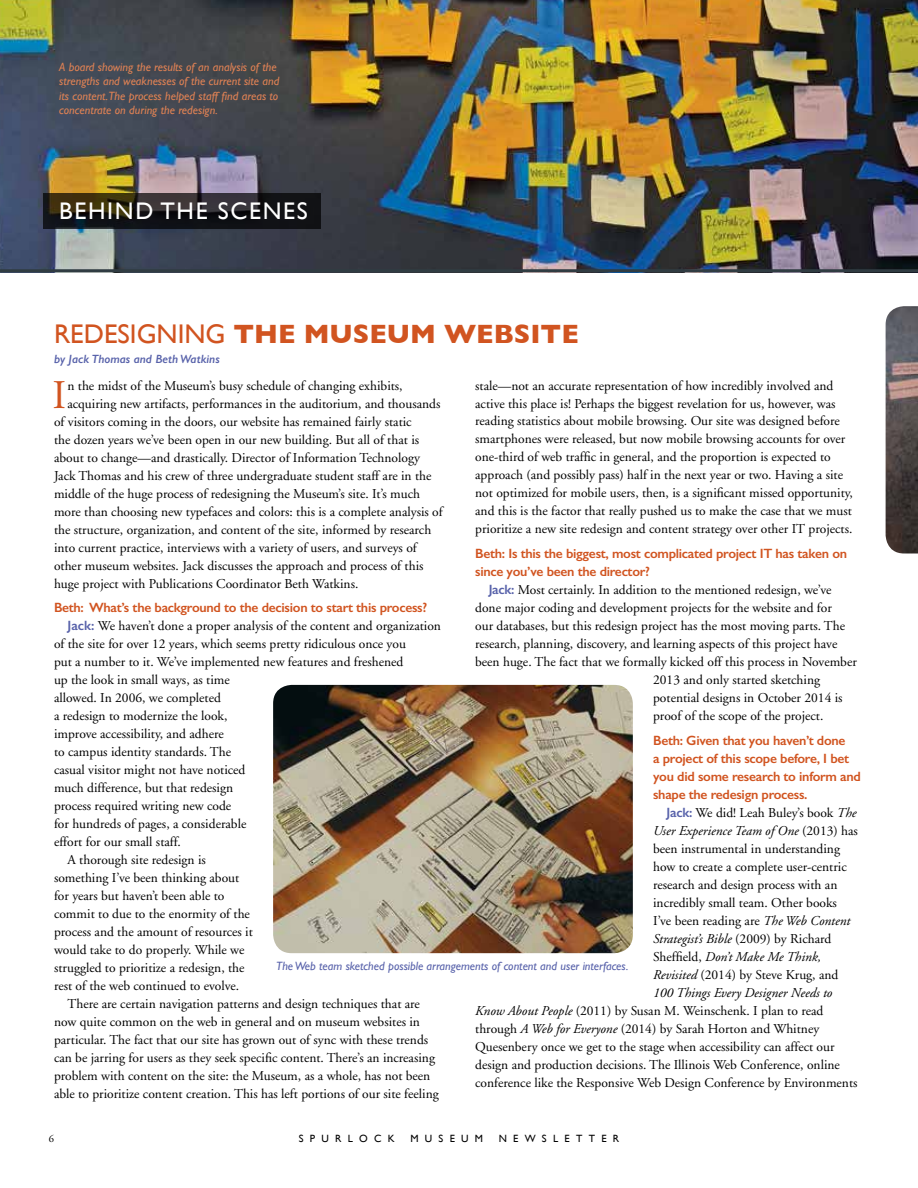
<style>
.page{position:relative;width:918px;height:1188px;background:#fff}
.page>*{position:absolute;margin:0;border:0;box-sizing:border-box;transform-origin:0 0}
.t1{font:40.65px "Adobe Garamond";color:#d15420}
.t2{font:700 27px "Gill Sans";color:#d15420}
.t3{font:24px "Gill Sans";letter-spacing:.07em;color:#fff}
.t4{font:13.5px/18px "Adobe Garamond";color:#000}
.t5{font:600 13.5px/18px "Gill Sans";letter-spacing:-.02em;color:#d15420}
.t6{font:italic 13.5px "Adobe Garamond";color:#000}
.t7{font:italic 12px/14.4px "Gill Sans";color:#de8154}
.t8{font:italic 12px "Gill Sans";color:#5862aa}
.t9{font:italic 600 12px "Gill Sans";color:#5862aa}
.t10{font:10.5px "Gill Sans";letter-spacing:.6em;color:#000}
.t11{font:10.5px "Adobe Garamond";color:#000}
.s1{font-weight:400}
.s2{font-family:"Gill Sans";font-weight:600;color:#5862aa}
.s3{font-style:italic}
.s4{font-style:normal}
</style>
<div class="page">
<img style="left:0;top:0;width:918px;height:269px">
<hr style="left:0;top:269px;width:918px;height:3px;background:#303c42">
<img style="left:273px;top:685px;width:360px;height:268px">
<svg style="left:44px;top:193px;width:277px;height:36px;fill:#111215"></svg>
<img style="left:886px;top:306px;width:32px;height:248px">
<p class="t7" style="left:59px;top:60px;width:222px">A board showing the results of an analysis of the strengths and weaknesses of the current site and its content.The process helped staff find areas to concentrate on during the redesign.</p>
<h3 class="t3" style="left:59px;top:197px;width:250px">BEHIND THE SCENES</h3>
<h2 class="t2" style="left:54px;top:312px;width:526px"><span class="s1">REDESIGNING</span> THE MUSEUM WEBSITE</h2>
<p class="t9" style="left:54px;top:352px;width:167px">by Jack Thomas and Beth Watkins</p>
<p class="t4" style="left:475px;top:377px;width:379px">stale—not an accurate representation of how incredibly involved and active this place is! Perhaps the biggest revelation for us, however, was reading statistics about mobile browsing. Our site was designed before smartphones were released, but now mobile browsing accounts for over one-third of web traffic in general, and the proportion is expected to approach (and possibly pass) half in the next year or two. Having a site not optimized for mobile users, then, is a significant missed opportunity, and this is the factor that really pushed us to make the case that we must prioritize a new site redesign and content strategy over other IT projects.</p>
<p class="t5" style="left:475px;top:545px;width:374px">Beth: Is this the biggest, most complicated project IT has taken on since you’ve been the director?</p>
<p class="t4" style="left:489px;top:581px;width:344px"><span class="s2">Jack:</span> Most certainly. In addition to the mentioned redesign, we’ve</p>
<p class="t4" style="left:475px;top:599px;width:358px">done major coding and development projects for the website and for</p>
<p class="t4" style="left:475px;top:617px;width:371px">our databases, but this redesign project has the most moving parts. The</p>
<p class="t4" style="left:475px;top:635px;width:364px">research, planning, discovery, and learning aspects of this project have</p>
<p class="t4" style="left:475px;top:653px;width:383px">been huge. The fact that we formally kicked off this process in November</p>
<p class="t4" style="left:653px;top:671px;width:169px">2013 and only started sketching</p>
<p class="t4" style="left:653px;top:689px;width:191px">potential designs in October 2014 is</p>
<p class="t4" style="left:653px;top:707px;width:172px">proof of the scope of the project.</p>
<p class="t5" style="left:653px;top:731px;width:209px">Beth: Given that you haven’t done<br>a project of this scope before, I bet you did some research to inform and shape the redesign process.</p>
<p class="t4" style="left:667px;top:804px;width:191px"><span class="s2">Jack:</span> We did! Leah Buley’s book <span class="s3">The</span></p>
<p class="t6" style="left:653px;top:823px;width:206px">User Experience Team of One <span class="s4">(2013) has</span></p>
<p class="t4" style="left:653px;top:840px;width:188px">been instrumental in understanding</p>
<p class="t4" style="left:653px;top:858px;width:195px">how to create a complete user-centric</p>
<p class="t4" style="left:653px;top:876px;width:186px">research and design process with an</p>
<p class="t4" style="left:653px;top:894px;width:185px">incredibly small team. Other books</p>
<p class="t4" style="left:653px;top:912px;width:199px">I’ve been reading are <span class="s3">The Web Content</span></p>
<p class="t6" style="left:653px;top:931px;width:180px">Strategist’s Bible <span class="s4">(2009) by Richard</span></p>
<p class="t6" style="left:653px;top:949px;width:170px"><span class="s4">Sheffield,</span> Don’t Make Me Think,</p>
<p class="t4" style="left:653px;top:966px;width:187px"><span class="s3">Revisited</span> (2014) by Steve Krug, and</p>
<p class="t6" style="left:653px;top:985px;width:181px">100 Things Every Designer Needs to</p>
<p class="t4" style="left:475px;top:1002px;width:350px"><span class="s3">Know About People</span> (2011) by Susan M. Weinschenk. I plan to read</p>
<p class="t4" style="left:475px;top:1020px;width:346px">through <span class="s3">A Web for Everyone</span> (2014) by Sarah Horton and Whitney</p>
<p class="t4" style="left:475px;top:1038px;width:361px">Quesenbery once we get to the stage when accessibility can affect our</p>
<p class="t4" style="left:475px;top:1056px;width:366px">design and production decisions. The Illinois Web Conference, online</p>
<p class="t4" style="left:475px;top:1074px;width:384px">conference like the Responsive Web Design Conference by Environments</p>
<h1 class="t1" style="left:52px;top:373px;width:15px">I</h1>
<p class="t4" style="left:67px;top:377px;width:337px">n the midst of the Museum’s busy schedule of changing exhibits,</p>
<p class="t4" style="left:67px;top:395px;width:375px">acquiring new artifacts, performances in the auditorium, and thousands</p>
<p class="t4" style="left:54px;top:413px;width:359px">of visitors coming in the doors, our website has remained fairly static</p>
<p class="t4" style="left:54px;top:431px;width:367px">the dozen years we’ve been open in our new building. But all of that is</p>
<p class="t4" style="left:54px;top:449px;width:368px">about to change—and drastically. Director of Information Technology</p>
<p class="t4" style="left:54px;top:467px;width:379px">Jack Thomas and his crew of three undergraduate student staff are in the</p>
<p class="t4" style="left:54px;top:485px;width:368px">middle of the huge process of redesigning the Museum’s site. It’s much</p>
<p class="t4" style="left:54px;top:503px;width:390px">more than choosing new typefaces and colors: this is a complete analysis of</p>
<p class="t4" style="left:54px;top:521px;width:379px">the structure, organization, and content of the site, informed by research</p>
<p class="t4" style="left:54px;top:539px;width:364px">into current practice, interviews with a variety of users, and surveys of</p>
<p class="t4" style="left:54px;top:557px;width:371px">other museum websites. Jack discusses the approach and process of this</p>
<p class="t4" style="left:54px;top:575px;width:306px">huge project with Publications Coordinator Beth Watkins.</p>
<p class="t5" style="left:54px;top:599px;width:375px">Beth: What’s the background to the decision to start this process?</p>
<p class="t4" style="left:68px;top:617px;width:375px"><span class="s2">Jack:</span> We haven’t done a proper analysis of the content and organization</p>
<p class="t4" style="left:54px;top:635px;width:353px">of the site for over 12 years, which seems pretty ridiculous once you</p>
<p class="t4" style="left:54px;top:653px;width:351px">put a number to it. We’ve implemented new features and freshened</p>
<p class="t4" style="left:54px;top:671px;width:177px">up the look in small ways, as time</p>
<p class="t4" style="left:54px;top:689px;width:168px">allowed. In 2006, we completed</p>
<p class="t4" style="left:54px;top:707px;width:175px">a redesign to modernize the look,</p>
<p class="t4" style="left:54px;top:725px;width:171px">improve accessibility, and adhere</p>
<p class="t4" style="left:54px;top:743px;width:179px">to campus identity standards. The</p>
<p class="t4" style="left:54px;top:761px;width:193px">casual visitor might not have noticed</p>
<p class="t4" style="left:54px;top:779px;width:181px">much difference, but that redesign</p>
<p class="t4" style="left:54px;top:797px;width:179px">process required writing new code</p>
<p class="t4" style="left:54px;top:815px;width:194px">for hundreds of pages, a considerable</p>
<p class="t4" style="left:54px;top:833px;width:128px">effort for our small staff.</p>
<p class="t4" style="left:68px;top:851px;width:140px">A thorough site redesign is</p>
<p class="t4" style="left:54px;top:869px;width:187px">something I’ve been thinking about</p>
<p class="t4" style="left:54px;top:887px;width:172px">for years but haven’t been able to</p>
<p class="t4" style="left:54px;top:905px;width:197px">commit to due to the enormity of the</p>
<p class="t4" style="left:54px;top:923px;width:200px">process and the amount of resources it</p>
<p class="t4" style="left:54px;top:941px;width:192px">would take to do properly. While we</p>
<p class="t4" style="left:54px;top:959px;width:192px">struggled to prioritize a redesign, the</p>
<p class="t4" style="left:54px;top:977px;width:187px">rest of the web continued to evolve.</p>
<p class="t4" style="left:68px;top:995px;width:354px">There are certain navigation patterns and design techniques that are</p>
<p class="t4" style="left:54px;top:1013px;width:367px">now quite common on the web in general and on museum websites in</p>
<p class="t4" style="left:54px;top:1031px;width:376px">particular. The fact that our site has grown out of sync with these trends</p>
<p class="t4" style="left:54px;top:1049px;width:383px">can be jarring for users as they seek specific content. There’s an increasing</p>
<p class="t4" style="left:54px;top:1067px;width:378px">problem with content on the site: the Museum, as a whole, has not been</p>
<p class="t4" style="left:54px;top:1085px;width:386px">able to prioritize content creation. This has left portions of our site feeling</p>
<p class="t8" style="left:276px;top:959px;width:354px">The Web team sketched possible arrangements of content and user interfaces.</p>
<p class="t11" style="left:49px;top:1133px;width:7px">6</p>
<p class="t10" style="left:299px;top:1133px;width:98px">SPURLOCK</p>
<p class="t10" style="left:410px;top:1133px;width:74px">MUSEUM</p>
<p class="t10" style="left:499px;top:1133px;width:122px">NEWSLETTER</p>
</div>
